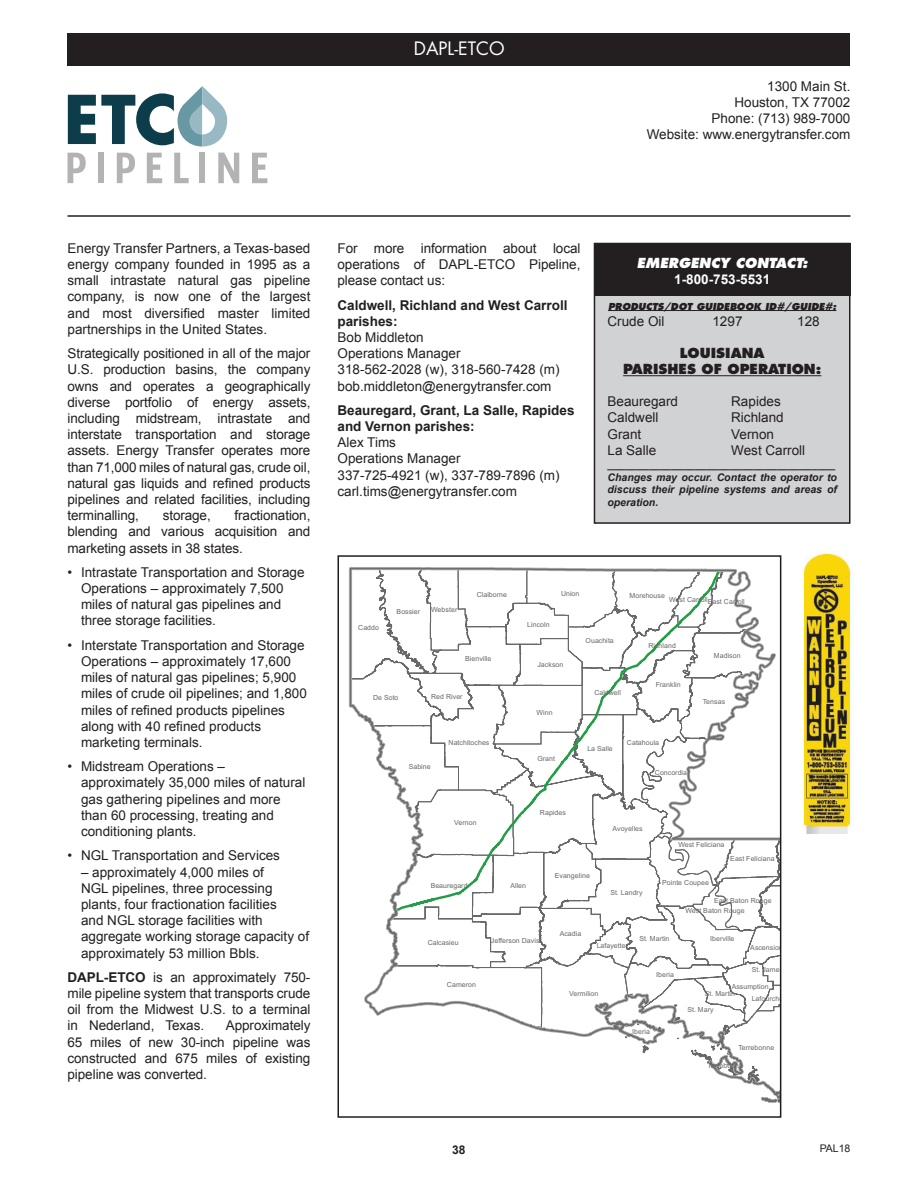
<style>
.page{position:relative;width:918px;height:1188px;background:#fff}
.page>*{position:absolute;margin:0;border:0;box-sizing:border-box;transform-origin:0 0}
.t1{font:18px "Futura";color:#fff}
.t2{font:13.5px/16.2px "Arial";color:#231f20;text-align:justify}
.t3{font:13.5px/16.2px "Arial";letter-spacing:-.01em;color:#221e1f;text-align:justify}
.t4{font:700 13.5px/16.2px "Arial";color:#231f20}
.t5{font:800 13.5px "Futura";color:#231f20}
.t6{font:italic 800 13.5px "Futura";color:#fff}
.t7{font:700 13.5px "Arial";color:#fff}
.t8{font:700 12px "Arial";color:#231f20}
.t9{font:italic 700 10.5px/12.6px "Arial";color:#231f20;text-align:justify}
.t10{font:10.5px "Arial";color:#231f20}
.t11{font:italic 800 9.3px "Futura";color:#231f20}
.t12{font:7.05px "Arial";letter-spacing:.01em;color:#676868}
.s1{font-weight:700}
</style>
<div class="page">
<hr style="left:68px;top:215px;width:782px;height:2px;background:#231f20">
<div style="left:68px;top:34px;width:782px;height:32px;background:#231f20"></div>
<div style="left:594px;top:244px;width:256px;height:279px;background:#d1d2d4"></div>
<div style="left:594px;top:243px;width:256px;height:281px;border:2px solid #231f20"></div>
<div style="left:594px;top:243px;width:256px;height:52px;background:#231f20"></div>
<hr style="left:608px;top:310px;width:228px;height:1px;background:#231f20">
<hr style="left:623px;top:375px;width:198px;height:1px;background:#231f20">
<img style="left:802px;top:553px;width:49px;height:280px">
<svg style="left:349px;top:567px;width:429px;height:536px"></svg>
<div style="left:338px;top:555px;width:443px;height:563px;border:2px solid #201d1e"></div>
<svg style="left:68px;top:86px;width:159px;height:61px"></svg>
<div style="left:98px;top:153px;width:6px;height:30px;background:#b3b3b3"></div>
<div style="left:199px;top:153px;width:6px;height:30px;background:#b3b3b3"></div>
<svg style="left:147px;top:153px;width:15px;height:30px"></svg>
<svg style="left:252px;top:153px;width:15px;height:30px"></svg>
<svg style="left:174px;top:153px;width:15px;height:30px"></svg>
<svg style="left:218px;top:153px;width:21px;height:30px"></svg>
<svg style="left:68px;top:153px;width:18px;height:30px"></svg>
<svg style="left:117px;top:153px;width:18px;height:30px"></svg>
<p class="t1" style="left:414px;top:37px;width:92px">DAPL-ETCO</p>
<p class="t2" style="left:767px;top:78px;width:85px">1300 Main St.</p>
<p class="t2" style="left:734px;top:94px;width:118px">Houston, TX 77002</p>
<p class="t2" style="left:712px;top:111px;width:140px">Phone: (713) 989-7000</p>
<p class="t2" style="left:647px;top:127px;width:205px">Website: www.energytransfer.com</p>
<p class="t2" style="left:68px;top:240px;width:244px">Energy Transfer Partners, a Texas-based energy company founded in 1995 as a small intrastate natural gas pipeline company, is now one of the largest and most diversified master limited partnerships in the United States.</p>
<p class="t3" style="left:68px;top:345px;width:244px">Strategically positioned in all of the major U.S. production basins, the company owns and operates a geographically diverse portfolio of energy assets, including midstream, intrastate and interstate transportation and storage assets. Energy Transfer operates more than 71,000 miles of natural gas, crude oil, natural gas liquids and refined products pipelines and related facilities, including terminalling,</p>
<p class="t3" style="left:68px;top:507px;width:244px;text-indent:167px">fractionation, blending and various acquisition and marketing assets in 38 states.</p>
<p class="t2" style="left:81px;top:564px;width:225px;text-align:left;text-indent:-14px">• Intrastate Transportation and Storage Operations – approximately 7,500 miles of natural gas pipelines and three storage facilities.</p>
<p class="t2" style="left:81px;top:637px;width:227px;text-align:left;text-indent:-14px">• Interstate Transportation and Storage Operations – approximately 17,600 miles of natural gas pipelines; 5,900 miles of crude oil pipelines; and 1,800 miles of refined products pipelines along with 40 refined products marketing terminals.</p>
<p class="t2" style="left:81px;top:759px;width:226px;text-align:left;text-indent:-14px">• Midstream Operations – approximately 35,000 miles of natural gas gathering pipelines and more than 60 processing, treating and conditioning plants.</p>
<p class="t2" style="left:68px;top:848px;width:214px">• NGL Transportation and Services</p>
<p class="t2" style="left:81px;top:864px;width:230px;text-align:left">– approximately 4,000 miles of<br>NGL pipelines, three processing plants, four fractionation facilities<br>and NGL storage facilities with aggregate working storage capacity of approximately 53 million Bbls.</p>
<p class="t2" style="left:68px;top:969px;width:244px"><span class="s1">DAPL-ETCO</span> is an approximately 750- mile pipeline system that transports crude oil from the Midwest U.S. to a terminal in Nederland, Texas.</p>
<p class="t3" style="left:163px;top:507px;width:50px">storage,</p>
<p class="t2" style="left:68px;top:1018px;width:244px;text-indent:158px">Approximately 65 miles of new 30-inch pipeline was constructed and 675 miles of existing pipeline was converted.</p>
<p class="t2" style="left:338px;top:240px;width:244px">For more information about local operations of DAPL-ETCO Pipeline, please contact us:</p>
<p class="t4" style="left:338px;top:297px;width:232px">Caldwell, Richland and West Carroll parishes:</p>
<p class="t2" style="left:338px;top:329px;width:88px">Bob Middleton</p>
<p class="t2" style="left:338px;top:345px;width:125px">Operations Manager</p>
<p class="t2" style="left:338px;top:362px;width:224px">318-562-2028 (w), 318-560-7428 (m)</p>
<p class="t2" style="left:338px;top:378px;width:216px">bob.middleton@energytransfer.com</p>
<p class="t4" style="left:338px;top:402px;width:239px">Beauregard, Grant, La Salle, Rapides and Vernon parishes:</p>
<p class="t2" style="left:338px;top:435px;width:60px">Alex Tims</p>
<p class="t2" style="left:338px;top:451px;width:125px">Operations Manager</p>
<p class="t2" style="left:338px;top:467px;width:224px">337-725-4921 (w), 337-789-7896 (m)</p>
<p class="t2" style="left:338px;top:483px;width:181px">carl.tims@energytransfer.com</p>
<p class="t6" style="left:637px;top:254px;width:172px">EMERGENCY CONTACT:</p>
<p class="t7" style="left:674px;top:270px;width:98px">1-800-753-5531</p>
<p class="t11" style="left:608px;top:300px;width:230px">PRODUCTS/DOT GUIDEBOOK ID#/GUIDE#:</p>
<p class="t2" style="left:608px;top:313px;width:59px">Crude Oil</p>
<p class="t2" style="left:712px;top:313px;width:32px">1297</p>
<p class="t2" style="left:797px;top:313px;width:24px">128</p>
<p class="t5" style="left:680px;top:345px;width:86px">LOUISIANA</p>
<p class="t5" style="left:623px;top:361px;width:200px">PARISHES OF OPERATION:</p>
<p class="t2" style="left:608px;top:394px;width:72px">Beauregard</p>
<p class="t2" style="left:608px;top:410px;width:53px">Caldwell</p>
<p class="t2" style="left:608px;top:426px;width:35px">Grant</p>
<p class="t2" style="left:608px;top:442px;width:50px">La Salle</p>
<p class="t2" style="left:731px;top:394px;width:51px">Rapides</p>
<p class="t2" style="left:731px;top:410px;width:54px">Richland</p>
<p class="t2" style="left:731px;top:426px;width:44px">Vernon</p>
<p class="t2" style="left:731px;top:442px;width:76px">West Carroll</p>
<p class="t9" style="left:608px;top:458px;width:229px">_______________________________________</p>
<p class="t9" style="left:608px;top:471px;width:231px">Changes may occur. Contact the operator to discuss their pipeline systems and areas of operation.</p>
<p class="t12" style="left:358px;top:623px;width:22px">Caddo</p>
<p class="t12" style="left:397px;top:607px;width:25px">Bossier</p>
<p class="t12" style="left:431px;top:605px;width:28px">Webster</p>
<p class="t12" style="left:477px;top:590px;width:32px">Claiborne</p>
<p class="t12" style="left:527px;top:620px;width:24px">Lincoln</p>
<p class="t12" style="left:561px;top:589px;width:20px">Union</p>
<p class="t12" style="left:630px;top:591px;width:37px">Morehouse</p>
<p class="t12" style="left:669px;top:595px;width:40px">West Carroll</p>
<p class="t12" style="left:708px;top:597px;width:38px">East Carroll</p>
<p class="t12" style="left:373px;top:693px;width:27px">De Soto</p>
<p class="t12" style="left:465px;top:654px;width:28px">Bienville</p>
<p class="t12" style="left:431px;top:692px;width:33px">Red River</p>
<p class="t12" style="left:409px;top:761px;width:23px">Sabine</p>
<p class="t12" style="left:449px;top:737px;width:42px">Natchitoches</p>
<p class="t12" style="left:538px;top:660px;width:27px">Jackson</p>
<p class="t12" style="left:537px;top:708px;width:18px">Winn</p>
<p class="t12" style="left:538px;top:754px;width:19px">Grant</p>
<p class="t12" style="left:586px;top:636px;width:30px">Ouachita</p>
<p class="t12" style="left:594px;top:688px;width:28px">Caldwell</p>
<p class="t12" style="left:648px;top:641px;width:29px">Richland</p>
<p class="t12" style="left:656px;top:680px;width:27px">Franklin</p>
<p class="t12" style="left:587px;top:744px;width:27px">La Salle</p>
<p class="t12" style="left:627px;top:738px;width:34px">Catahoula</p>
<p class="t12" style="left:655px;top:768px;width:34px">Concordia</p>
<p class="t12" style="left:714px;top:651px;width:28px">Madison</p>
<p class="t12" style="left:703px;top:697px;width:24px">Tensas</p>
<p class="t12" style="left:540px;top:808px;width:27px">Rapides</p>
<p class="t12" style="left:454px;top:818px;width:24px">Vernon</p>
<p class="t12" style="left:613px;top:824px;width:32px">Avoyelles</p>
<p class="t12" style="left:678px;top:840px;width:48px">West Feliciana</p>
<p class="t12" style="left:730px;top:854px;width:46px">East Feliciana</p>
<p class="t12" style="left:431px;top:881px;width:38px">Beauregard</p>
<p class="t12" style="left:511px;top:881px;width:17px">Allen</p>
<p class="t12" style="left:555px;top:871px;width:37px">Evangeline</p>
<p class="t12" style="left:610px;top:888px;width:34px">St. Landry</p>
<p class="t12" style="left:662px;top:878px;width:48px">Pointe Coupee</p>
<p class="t12" style="left:714px;top:896px;width:59px">East Baton Rouge</p>
<p class="t12" style="left:685px;top:906px;width:61px">West Baton Rouge</p>
<p class="t12" style="left:428px;top:938px;width:33px">Calcasieu</p>
<p class="t12" style="left:491px;top:936px;width:50px">Jefferson Davis</p>
<p class="t12" style="left:560px;top:929px;width:23px">Acadia</p>
<p class="t12" style="left:597px;top:940px;width:30px">Lafayette</p>
<p class="t12" style="left:639px;top:933px;width:32px">St. Martin</p>
<p class="t12" style="left:710px;top:933px;width:26px">Iberville</p>
<p class="t12" style="left:750px;top:943px;width:34px">Ascension</p>
<p class="t12" style="left:656px;top:970px;width:19px">Iberia</p>
<p class="t12" style="left:752px;top:965px;width:33px">St. James</p>
<p class="t12" style="left:447px;top:980px;width:30px">Cameron</p>
<p class="t12" style="left:569px;top:989px;width:30px">Vermilion</p>
<p class="t12" style="left:732px;top:981px;width:38px">Assumption</p>
<p class="t12" style="left:705px;top:989px;width:32px">St. Martin</p>
<p class="t12" style="left:752px;top:994px;width:33px">Lafourche</p>
<p class="t12" style="left:687px;top:1005px;width:28px">St. Mary</p>
<p class="t12" style="left:632px;top:1027px;width:19px">Iberia</p>
<p class="t12" style="left:738px;top:1043px;width:37px">Terrebonne</p>
<p class="t12" style="left:707px;top:1061px;width:37px">Terrebonne</p>
<p class="t8" style="left:452px;top:1141px;width:15px">38</p>
<p class="t10" style="left:820px;top:1142px;width:32px">PAL18</p>
</div>
